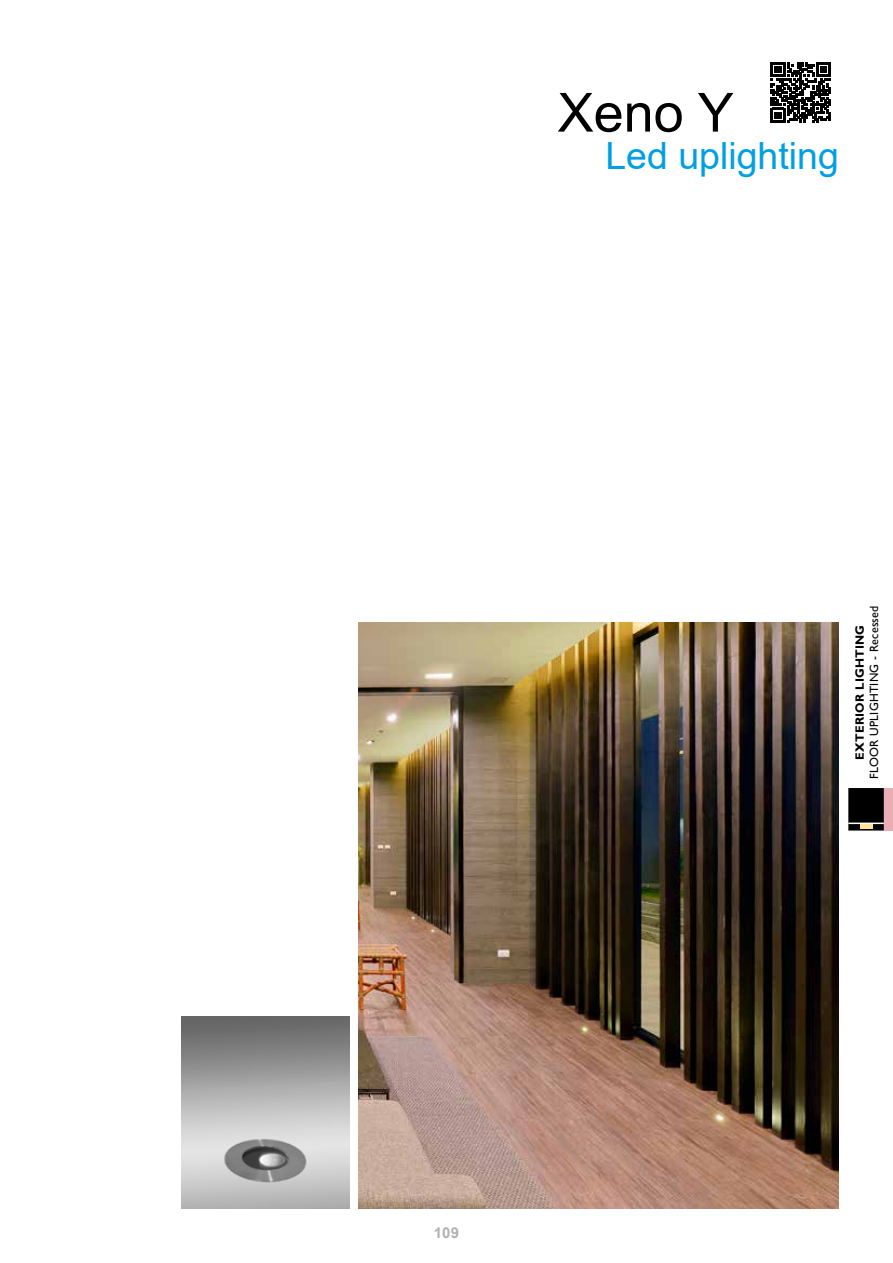
<style>
.page{position:relative;width:893px;height:1263px;background:#fff}
.page>*{position:absolute;margin:0;border:0;box-sizing:border-box;transform-origin:0 0}
.t1{font:54px "Arial";color:#000}
.t2{font:37.5px "Arial";color:#009fe3}
.t3{font:700 15px "Arial";color:#b3b2b2}
.t4{font:12px "Gill Sans";letter-spacing:.02em;color:#000}
.t5{font:700 12px "Gill Sans";letter-spacing:.02em;color:#000}
</style>
<div class="page">
<div style="left:852px;top:792px;width:28px;height:35px;background:#000"></div>
<div style="left:848px;top:788px;width:36px;height:42px;border:8px solid #000"></div>
<hr style="left:860px;top:824px;width:12px;height:4px;background:#ffe59b">
<div style="left:884px;top:788px;width:9px;height:42px;background:#e9aeb4"></div>
<hr style="left:848px;top:822px;width:36px;height:2px;background:#fff">
<svg style="left:771px;top:62px;width:60px;height:60px"></svg>
<img style="left:358px;top:623px;width:481px;height:586px">
<img style="left:182px;top:1016px;width:167px;height:193px">
<h1 class="t1" style="left:558px;top:75px;width:178px">Xeno Y</h1>
<h2 class="t2" style="left:605px;top:130px;width:235px">Led uplighting</h2>
<p class="t4" style="left:867px;top:779px;width:175px;rotate:-90deg">FLOOR UPLIGHTING - Recessed</p>
<p class="t5" style="left:853px;top:760px;width:137px;rotate:-90deg">EXTERIOR LIGHTING</p>
<p class="t3" style="left:434px;top:1222px;width:27px">109</p>
</div>
